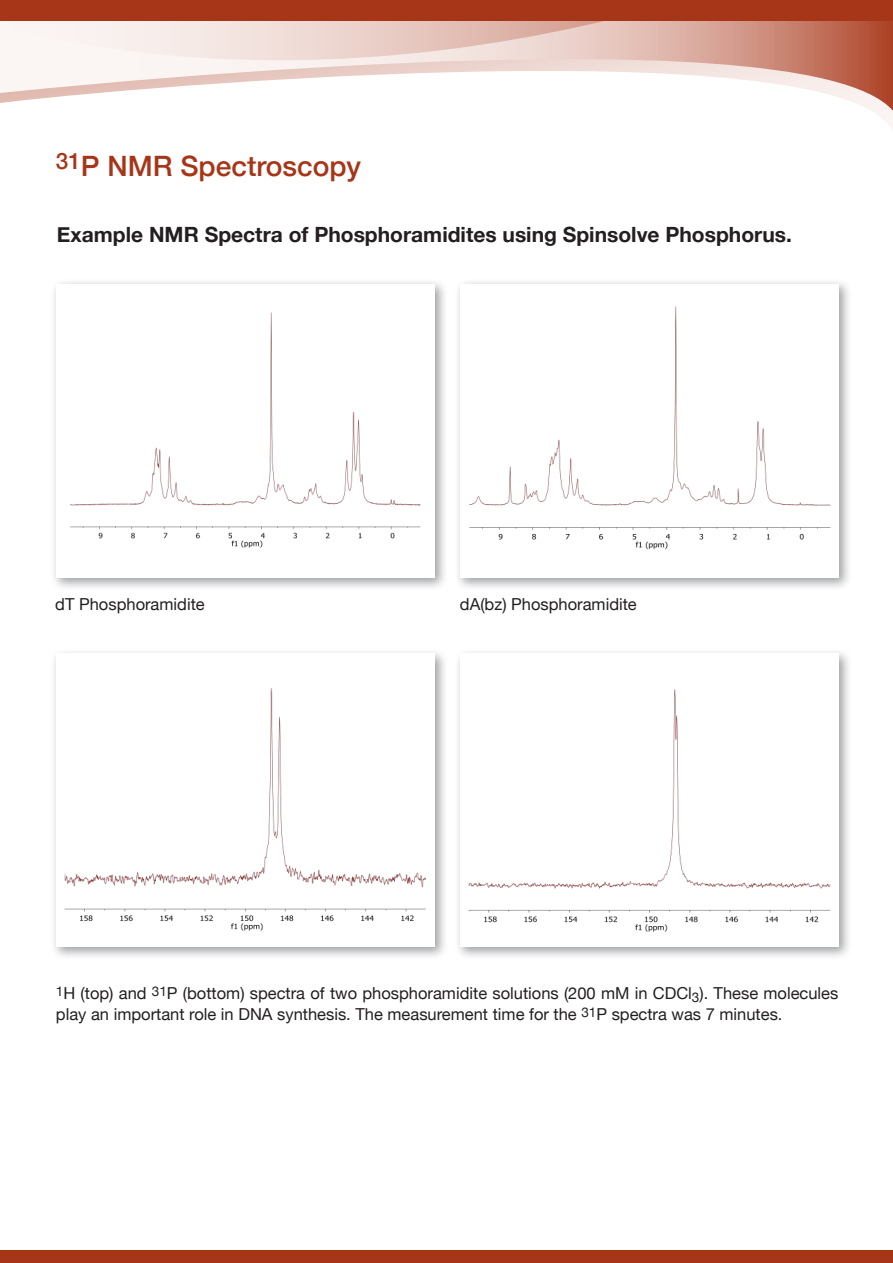
<style>
.page{position:relative;width:893px;height:1263px;background:#fff}
.page>*{position:absolute;margin:0;border:0;box-sizing:border-box;transform-origin:0 0}
.t1{font:500 28.05px "Helvetica Neue";color:#a73619}
.t2{font:700 21px "Helvetica Neue";color:#231f20}
.t3{font:16.5px/21px "Helvetica Neue";color:#231f20}
</style>
<div class="page">
<svg style="left:0;top:21px;width:892px;height:90px"></svg>
<div style="left:0;top:0;width:893px;height:21px;background:#a73619"></div>
<div style="left:0;top:1250px;width:893px;height:13px;background:#a73619"></div>
<svg style="left:892px;top:21px;width:1px;height:109px"></svg>
<div style="left:51px;top:648px;width:397px;height:312px;background:#808285;opacity:.75"></div>
<div style="left:56px;top:653px;width:378px;height:293px;background:#fff"></div>
<div style="left:51px;top:279px;width:397px;height:312px;background:#808285;opacity:.75"></div>
<div style="left:56px;top:284px;width:378px;height:293px;background:#fff"></div>
<div style="left:455px;top:648px;width:397px;height:312px;background:#808285;opacity:.75"></div>
<div style="left:460px;top:653px;width:378px;height:293px;background:#fff"></div>
<div style="left:455px;top:279px;width:397px;height:312px;background:#808285;opacity:.75"></div>
<div style="left:460px;top:284px;width:378px;height:293px;background:#fff"></div>
<img style="left:470px;top:306px;width:360px;height:243px">
<img style="left:469px;top:689px;width:361px;height:243px">
<img style="left:64px;top:688px;width:362px;height:243px">
<img style="left:71px;top:312px;width:349px;height:236px">
<h1 class="t1" style="left:56px;top:144px;width:307px"><sup>31</sup>P NMR Spectroscopy</h1>
<p class="t2" style="left:57px;top:218px;width:736px">Example NMR Spectra of Phosphoramidites using Spinsolve Phosphorus.</p>
<p class="t3" style="left:55px;top:595px;width:151px">dT Phosphoramidite</p>
<p class="t3" style="left:460px;top:595px;width:178px">dA(bz) Phosphoramidite</p>
<p class="t3" style="left:56px;top:984px;width:784px"><sup>1</sup>H (top) and <sup>31</sup>P (bottom) spectra of two phosphoramidite solutions (200 mM in CDCl<sub>3</sub>). These molecules play an important role in DNA synthesis. The measurement time for the <sup>31</sup>P spectra was 7 minutes.</p>
</div>
